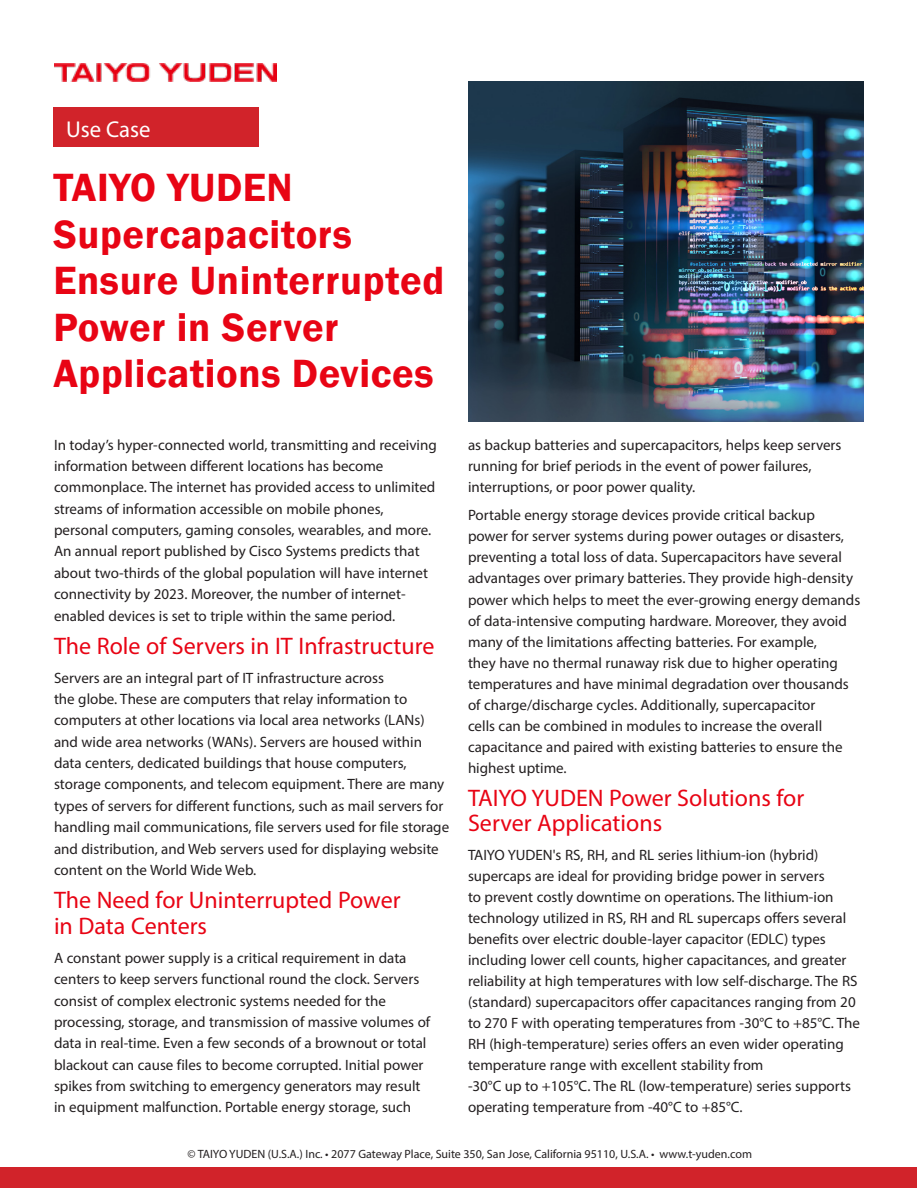
<style>
.page{position:relative;width:918px;height:1188px;background:#fff}
.page>*{position:absolute;margin:0;border:0;box-sizing:border-box;transform-origin:0 0}
.t1{font:600 40.5px/46.5px "Franklin Gothic";letter-spacing:.015em;color:#e80414}
._02_Body__8_5_pt{font:24px/25.8px "Myriad Pro";color:#e80414}
.t2{font:22.95px "Myriad Pro";color:#fff}
._02_Body__8_5_pt-2{font:15px/21px "Myriad Pro";color:#231f20}
.t3{font:12px "Myriad Pro";color:#231f20}
</style>
<div class="page">
<img style="left:54px;top:63px;width:222px;height:18px">
<div style="left:53px;top:108px;width:206px;height:39px;background:#d1232a"></div>
<img style="left:468px;top:82px;width:396px;height:339px">
<div style="left:1px;top:1167px;width:916px;height:20px;background:#d1232a"></div>
<p class="t2" style="left:66px;top:115px;width:86px">Use Case</p>
<p class="t1" style="left:53px;top:165px;width:392px">TAIYO YUDEN<br>Supercapacitors<br>Ensure Uninterrupted<br>Power in Server</p>
<p class="t1" style="left:53px;top:351px;width:382px">Applications Devices</p>
<p class="_02_Body__8_5_pt-2" style="left:54px;top:434px;width:384px">In today’s hyper-connected world, transmitting and receiving information between different locations has become commonplace. The internet has provided access to unlimited streams of information accessible on mobile phones, personal computers, gaming consoles, wearables, and more.<br>An annual report published by Cisco Systems predicts that about two-thirds of the global population will have internet connectivity by 2023. Moreover, the number of internet&shy;enabled devices is set to triple within the same period.</p>
<p class="_02_Body__8_5_pt" style="left:54px;top:633px;width:382px">The Role of Servers in IT Infrastructure</p>
<p class="_02_Body__8_5_pt-2" style="left:54px;top:667px;width:397px">Servers are an integral part of IT infrastructure across<br>the globe. These are computers that relay information to computers at other locations via local area networks (LANs) and wide area networks (WANs). Servers are housed within data centers, dedicated buildings that house computers, storage components, and telecom equipment. There are many types of servers for different functions, such as mail servers for handling mail communications, file servers used for file storage and distribution, and Web servers used for displaying website content on the World Wide Web.</p>
<p class="_02_Body__8_5_pt" style="left:54px;top:887px;width:348px">The Need for Uninterrupted Power in Data Centers</p>
<p class="_02_Body__8_5_pt-2" style="left:54px;top:947px;width:378px">A constant power supply is a critical requirement in data centers to keep servers functional round the clock. Servers consist of complex electronic systems needed for the processing, storage, and transmission of massive volumes of data in real-time. Even a few seconds of a brownout or total blackout can cause files to become corrupted. Initial power spikes from switching to emergency generators may result in equipment malfunction. Portable energy storage, such</p>
<p class="_02_Body__8_5_pt-2" style="left:468px;top:434px;width:375px">as backup batteries and supercapacitors, helps keep servers running for brief periods in the event of power failures, interruptions, or poor power quality.</p>
<p class="_02_Body__8_5_pt-2" style="left:468px;top:505px;width:394px">Portable energy storage devices provide critical backup<br>power for server systems during power outages or disasters, preventing a total loss of data. Supercapacitors have several advantages over primary batteries. They provide high-density power which helps to meet the ever-growing energy demands of data-intensive computing hardware. Moreover, they avoid many of the limitations affecting batteries. For example,<br>they have no thermal runaway risk due to higher operating temperatures and have minimal degradation over thousands of charge/discharge cycles. Additionally, supercapacitor<br>cells can be combined in modules to increase the overall capacitance and paired with existing batteries to ensure the highest uptime.</p>
<p class="_02_Body__8_5_pt" style="left:468px;top:785px;width:338px">TAIYO YUDEN Power Solutions for<br>Server Applications</p>
<p class="_02_Body__8_5_pt-2" style="left:468px;top:844px;width:394px">TAIYO YUDEN's RS, RH, and RL series lithium-ion (hybrid) supercaps are ideal for providing bridge power in servers<br>to prevent costly downtime on operations. The lithium-ion technology utilized in RS, RH and RL supercaps offers several benefits over electric double-layer capacitor (EDLC) types including lower cell counts, higher capacitances, and greater reliability at high temperatures with low self-discharge. The RS (standard) supercapacitors offer capacitances ranging from 20 to 270 F with operating temperatures from -30°C to +85°C. The RH (high-temperature) series offers an even wider operating temperature range with excellent stability from<br>-30°C up to +105°C. The RL (low-temperature) series supports operating temperature from -40°C to +85°C.</p>
<p class="t3" style="left:188px;top:1147px;width:566px">© TAIYO YUDEN (U.S.A.) Inc. • 2077 Gateway Place, Suite 350, San Jose, California 95110, U.S.A. • www.t-yuden.com</p>
</div>
